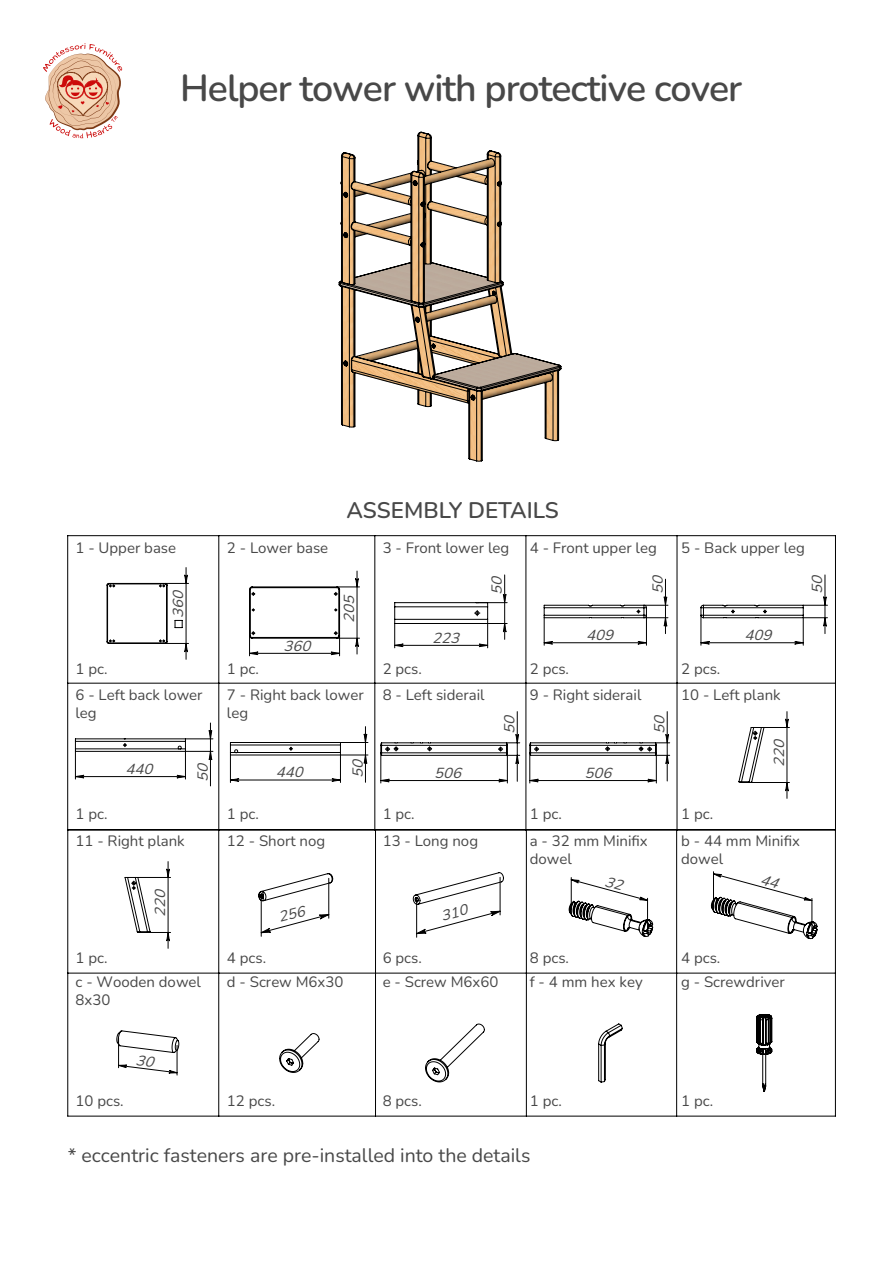
<style>
.page{position:relative;width:893px;height:1263px;background:#fff}
.page>*{position:absolute;margin:0;border:0;box-sizing:border-box;transform-origin:0 0}
.t1{font:200 37.5px "Nunito";letter-spacing:-.03em;color:#484848}
.t2{font:200 22.5px "Nunito";color:#484848}
.t3{font:200 19.5px "Nunito";color:#484848}
.t4{font:200 15px/18px "Nunito";color:#484848}
.t5{font:italic 200 14.55px "Nunito";color:#484848;scale:1.04 1}
</style>
<div class="page">
<svg style="left:43px;top:43px;width:79px;height:95px"></svg>
<svg style="left:339px;top:132px;width:222px;height:330px"></svg>
<hr style="left:67px;top:536px;width:1px;height:147px;background:#000">
<hr style="left:219px;top:536px;width:1px;height:147px;background:#000">
<hr style="left:67px;top:683px;width:1px;height:147px;background:#000">
<hr style="left:219px;top:683px;width:1px;height:147px;background:#000">
<hr style="left:375px;top:536px;width:1px;height:147px;background:#000">
<hr style="left:375px;top:683px;width:1px;height:147px;background:#000">
<hr style="left:526px;top:536px;width:1px;height:147px;background:#000">
<hr style="left:526px;top:683px;width:1px;height:147px;background:#000">
<hr style="left:677px;top:536px;width:1px;height:147px;background:#000">
<hr style="left:677px;top:683px;width:1px;height:147px;background:#000">
<hr style="left:835px;top:536px;width:1px;height:147px;background:#000">
<hr style="left:835px;top:683px;width:1px;height:147px;background:#000">
<hr style="left:68px;top:535px;width:151px;height:1px;background:#000">
<hr style="left:68px;top:683px;width:151px;height:1px;background:#000">
<hr style="left:219px;top:535px;width:156px;height:1px;background:#000">
<hr style="left:219px;top:683px;width:156px;height:1px;background:#000">
<hr style="left:375px;top:535px;width:151px;height:1px;background:#000">
<hr style="left:375px;top:683px;width:151px;height:1px;background:#000">
<hr style="left:526px;top:535px;width:151px;height:1px;background:#000">
<hr style="left:526px;top:683px;width:151px;height:1px;background:#000">
<hr style="left:677px;top:535px;width:158px;height:1px;background:#000">
<hr style="left:677px;top:683px;width:158px;height:1px;background:#000">
<hr style="left:68px;top:973px;width:1px;height:143px;background:#000">
<hr style="left:218px;top:973px;width:1px;height:143px;background:#000">
<hr style="left:375px;top:973px;width:1px;height:143px;background:#000">
<hr style="left:526px;top:973px;width:1px;height:143px;background:#000">
<hr style="left:676px;top:973px;width:1px;height:143px;background:#000">
<hr style="left:835px;top:973px;width:1px;height:143px;background:#000">
<hr style="left:68px;top:1116px;width:151px;height:1px;background:#000">
<hr style="left:219px;top:1116px;width:156px;height:1px;background:#000">
<hr style="left:375px;top:1116px;width:151px;height:1px;background:#000">
<hr style="left:526px;top:1116px;width:151px;height:1px;background:#000">
<hr style="left:677px;top:1116px;width:158px;height:1px;background:#000">
<hr style="left:68px;top:830px;width:1px;height:143px;background:#000">
<hr style="left:218px;top:830px;width:1px;height:143px;background:#000">
<hr style="left:375px;top:830px;width:1px;height:143px;background:#000">
<hr style="left:526px;top:830px;width:1px;height:143px;background:#000">
<hr style="left:676px;top:830px;width:1px;height:143px;background:#000">
<hr style="left:835px;top:830px;width:1px;height:143px;background:#000">
<hr style="left:68px;top:829px;width:151px;height:1px;background:#000">
<hr style="left:68px;top:973px;width:151px;height:1px;background:#000">
<hr style="left:219px;top:829px;width:156px;height:1px;background:#000">
<hr style="left:219px;top:973px;width:156px;height:1px;background:#000">
<hr style="left:375px;top:829px;width:151px;height:1px;background:#000">
<hr style="left:375px;top:973px;width:151px;height:1px;background:#000">
<hr style="left:526px;top:829px;width:151px;height:1px;background:#000">
<hr style="left:526px;top:973px;width:151px;height:1px;background:#000">
<hr style="left:677px;top:829px;width:158px;height:1px;background:#000">
<hr style="left:677px;top:973px;width:158px;height:1px;background:#000">
<svg style="left:279px;top:1033px;width:40px;height:40px"></svg>
<svg style="left:425px;top:1024px;width:60px;height:58px"></svg>
<svg style="left:598px;top:1023px;width:25px;height:60px"></svg>
<svg style="left:756px;top:1014px;width:16px;height:78px"></svg>
<svg style="left:125px;top:861px;width:46px;height:87px"></svg>
<svg style="left:738px;top:712px;width:51px;height:86px"></svg>
<svg style="left:229px;top:727px;width:139px;height:55px"></svg>
<hr style="left:517px;top:712px;width:1px;height:31px;background:#000">
<svg style="left:380px;top:729px;width:140px;height:54px"></svg>
<hr style="left:210px;top:751px;width:1px;height:35px;background:#000">
<svg style="left:74px;top:723px;width:139px;height:56px"></svg>
<svg style="left:107px;top:567px;width:82px;height:92px"></svg>
<svg style="left:249px;top:571px;width:111px;height:85px"></svg>
<svg style="left:394px;top:575px;width:113px;height:73px"></svg>
<svg style="left:543px;top:579px;width:125px;height:66px"></svg>
<hr style="left:825px;top:575px;width:1px;height:30px;background:#000">
<svg style="left:700px;top:592px;width:127px;height:53px"></svg>
<hr style="left:667px;top:712px;width:1px;height:31px;background:#000">
<svg style="left:529px;top:730px;width:141px;height:53px"></svg>
<hr style="left:713px;top:872px;width:1px;height:32px;background:#000">
<svg style="left:116px;top:1030px;width:64px;height:45px"></svg>
<svg style="left:258px;top:873px;width:75px;height:64px"></svg>
<svg style="left:413px;top:872px;width:91px;height:66px"></svg>
<svg style="left:569px;top:877px;width:84px;height:60px"></svg>
<svg style="left:711px;top:873px;width:106px;height:66px"></svg>
<h1 class="t1" style="left:180px;top:62px;width:563px">Helper tower with protective cover</h1>
<p class="t4" style="left:76px;top:539px;width:102px">1 - Upper base</p>
<p class="t4" style="left:227px;top:539px;width:103px">2 - Lower base</p>
<h2 class="t2" style="left:346px;top:494px;width:214px">ASSEMBLY DETAILS</h2>
<p class="t4" style="left:383px;top:539px;width:128px">3 - Front lower leg</p>
<p class="t4" style="left:530px;top:538px;width:129px">4 - Front upper leg</p>
<p class="t5" style="left:168px;top:618px;width:32px;rotate:-90deg">360</p>
<p class="t5" style="left:339px;top:623px;width:32px;rotate:-90deg">205</p>
<p class="t5" style="left:284px;top:635px;width:32px">360</p>
<p class="t5" style="left:432px;top:627px;width:32px">223</p>
<p class="t5" style="left:487px;top:595px;width:24px;rotate:-90deg">50</p>
<p class="t5" style="left:586px;top:625px;width:32px">409</p>
<p class="t5" style="left:648px;top:594px;width:24px;rotate:-90deg">50</p>
<p class="t4" style="left:76px;top:660px;width:33px">1 pc.</p>
<p class="t4" style="left:227px;top:659px;width:33px">1 pc.</p>
<p class="t4" style="left:383px;top:659px;width:41px">2 pcs.</p>
<p class="t4" style="left:530px;top:659px;width:41px">2 pcs.</p>
<p class="t4" style="left:76px;top:685px;width:129px">6 - Left back lower leg</p>
<p class="t4" style="left:227px;top:685px;width:138px">7 - Right back lower leg</p>
<p class="t4" style="left:383px;top:685px;width:103px">8 - Left siderail</p>
<p class="t5" style="left:499px;top:734px;width:24px;rotate:-90deg">50</p>
<p class="t4" style="left:530px;top:685px;width:113px">9 - Right siderail</p>
<p class="t5" style="left:649px;top:733px;width:24px;rotate:-90deg">50</p>
<p class="t5" style="left:125px;top:759px;width:32px">440</p>
<p class="t5" style="left:193px;top:782px;width:24px;rotate:-90deg">50</p>
<p class="t5" style="left:348px;top:778px;width:24px;rotate:-90deg">50</p>
<p class="t5" style="left:276px;top:762px;width:32px">440</p>
<p class="t5" style="left:434px;top:763px;width:32px">506</p>
<p class="t5" style="left:584px;top:763px;width:32px">506</p>
<p class="t4" style="left:76px;top:804px;width:33px">1 pc.</p>
<p class="t4" style="left:227px;top:804px;width:33px">1 pc.</p>
<p class="t4" style="left:383px;top:804px;width:33px">1 pc.</p>
<p class="t4" style="left:530px;top:804px;width:33px">1 pc.</p>
<p class="t4" style="left:76px;top:832px;width:111px">11 - Right plank</p>
<p class="t4" style="left:227px;top:832px;width:100px">12 - Short nog</p>
<p class="t4" style="left:383px;top:831px;width:97px">13 - Long nog</p>
<p class="t4" style="left:530px;top:831px;width:120px">a - 32 mm Minifix dowel</p>
<p class="t5" style="left:150px;top:917px;width:32px;rotate:-90deg">220</p>
<p class="t4" style="left:76px;top:948px;width:33px">1 pc.</p>
<p class="t4" style="left:227px;top:948px;width:41px">4 pcs.</p>
<p class="t4" style="left:383px;top:948px;width:41px">6 pcs.</p>
<p class="t4" style="left:530px;top:948px;width:41px">8 pcs.</p>
<p class="t4" style="left:76px;top:972px;width:127px">c - Wooden dowel<br>8x30</p>
<p class="t4" style="left:227px;top:972px;width:118px">d - Screw M6x30</p>
<p class="t4" style="left:383px;top:972px;width:117px">e - Screw M6x60</p>
<p class="t4" style="left:530px;top:972px;width:114px">f - 4 mm hex key</p>
<p class="t4" style="left:681px;top:539px;width:125px">5 - Back upper leg</p>
<p class="t5" style="left:744px;top:625px;width:32px">409</p>
<p class="t4" style="left:681px;top:656px;width:101px;line-height:25.5px">2 pcs.<br>10 - Left plank</p>
<p class="t5" style="left:769px;top:767px;width:32px;rotate:-90deg">220</p>
<p class="t5" style="left:807px;top:594px;width:24px;rotate:-90deg">50</p>
<p class="t4" style="left:681px;top:799px;width:120px;line-height:27.6px">1 pc.<br>b - 44 mm Minifix</p>
<p class="t4" style="left:681px;top:850px;width:44px">dowel</p>
<p class="t4" style="left:681px;top:948px;width:41px">4 pcs.</p>
<p class="t4" style="left:681px;top:972px;width:105px">g - Screwdriver</p>
<p class="t4" style="left:76px;top:1091px;width:50px">10 pcs.</p>
<p class="t4" style="left:227px;top:1091px;width:50px">12 pcs.</p>
<p class="t4" style="left:383px;top:1091px;width:41px">8 pcs.</p>
<p class="t4" style="left:530px;top:1091px;width:33px">1 pc.</p>
<p class="t4" style="left:681px;top:1091px;width:33px">1 pc.</p>
<h3 class="t3" style="left:68px;top:1141px;width:464px">* eccentric fasteners are pre-installed into the details</h3>
</div>
